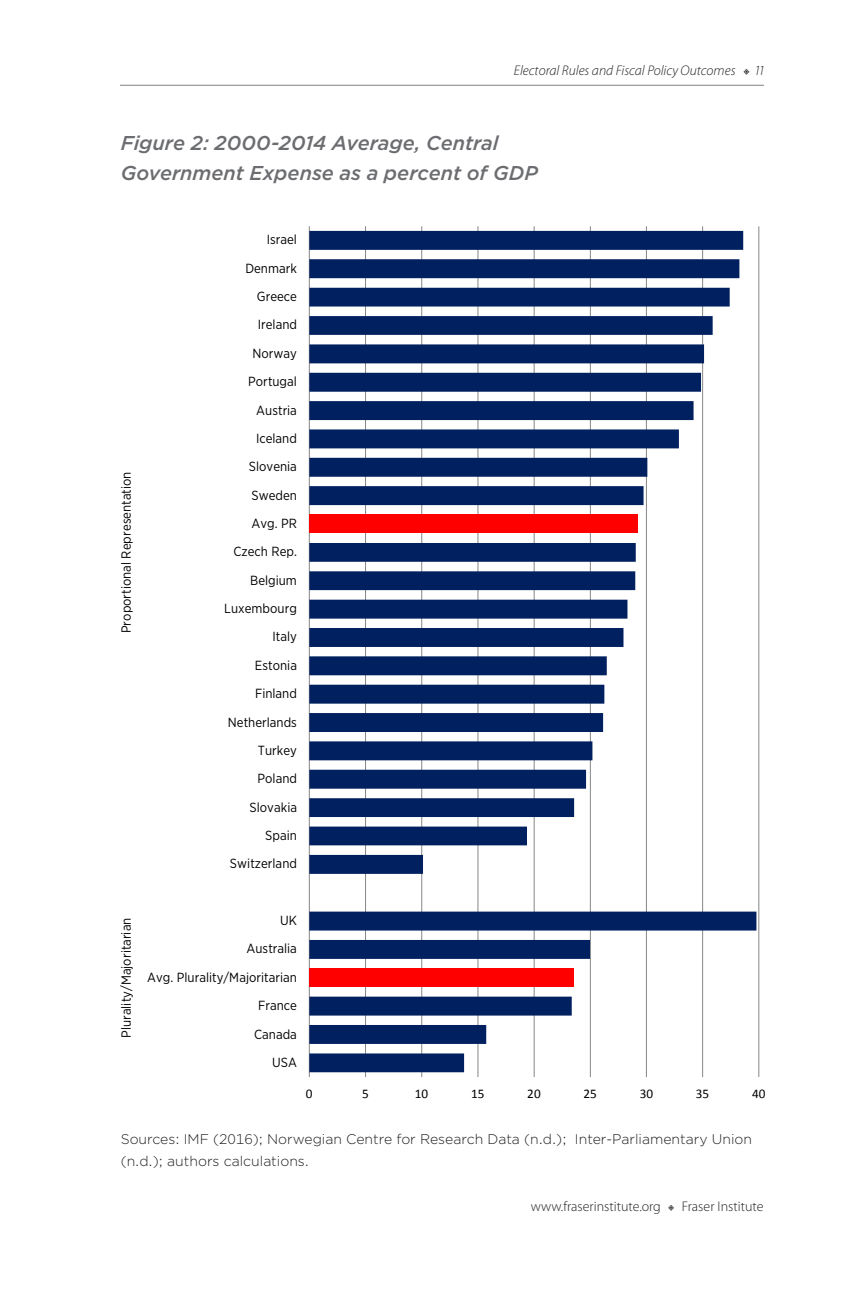
<style>
.page{position:relative;width:864px;height:1296px;background:#fff}
.page>*{position:absolute;margin:0;border:0;box-sizing:border-box;transform-origin:0 0}
.fig-tbl-head{font:italic 500 20px/30px "Gotham";color:#6c6d70}
.tbl-source{font:300 14px/22px "Gotham";color:#231f20}
.t1{font:italic 300 14px "Myriad Pro";color:#231f20}
.t2{font:300 14px "Myriad Pro";color:#231f20}
.t3{font:13.2px "Gotham Narrow";color:#000}
.t4{font:13.2px "Calibri";color:#000}
.s1{font-family:"Warnock Pro";font-style:normal}
.s2{font-family:"Warnock Pro"}
</style>
<div class="page">
<hr style="left:120px;top:85px;width:644px;height:1px;background:#808285">
<hr style="left:309px;top:226px;width:1px;height:851px;background:#868686">
<hr style="left:365px;top:226px;width:1px;height:851px;background:#868686">
<hr style="left:421px;top:226px;width:1px;height:851px;background:#868686">
<hr style="left:477px;top:226px;width:1px;height:851px;background:#868686">
<hr style="left:534px;top:226px;width:1px;height:851px;background:#868686">
<hr style="left:590px;top:226px;width:1px;height:851px;background:#868686">
<hr style="left:646px;top:226px;width:1px;height:851px;background:#868686">
<hr style="left:702px;top:226px;width:1px;height:851px;background:#868686">
<hr style="left:758px;top:226px;width:1px;height:851px;background:#868686">
<svg style="left:309px;top:231px;width:447px;height:841px"></svg>
<p class="t1" style="left:514px;top:63px;width:252px">Electoral Rules and Fiscal Policy Outcomes <span class="s1">d</span> 11</p>
<p class="fig-tbl-head" style="left:121px;top:128px;width:419px">Figure 2: 2000-2014 Average, Central<br>Government Expense as a percent of GDP</p>
<p class="t3" style="left:267px;top:232px;width:32px">Israel</p>
<p class="t3" style="left:245px;top:260px;width:53px">Denmark</p>
<p class="t3" style="left:257px;top:288px;width:42px">Greece</p>
<p class="t3" style="left:258px;top:317px;width:41px">Ireland</p>
<p class="t3" style="left:253px;top:345px;width:46px">Norway</p>
<p class="t3" style="left:248px;top:373px;width:50px">Portugal</p>
<p class="t3" style="left:256px;top:402px;width:42px">Austria</p>
<p class="t3" style="left:118px;top:633px;width:163px;rotate:-90deg">Proportional Representation</p>
<p class="t3" style="left:256px;top:430px;width:42px">Iceland</p>
<p class="t3" style="left:249px;top:458px;width:50px">Slovenia</p>
<p class="t3" style="left:251px;top:487px;width:47px">Sweden</p>
<p class="t3" style="left:251px;top:515px;width:47px">Avg. PR</p>
<p class="t3" style="left:233px;top:544px;width:65px">Czech Rep.</p>
<p class="t3" style="left:250px;top:572px;width:48px">Belgium</p>
<p class="t3" style="left:224px;top:600px;width:74px">Luxembourg</p>
<p class="t3" style="left:272px;top:629px;width:26px">Italy</p>
<p class="t3" style="left:255px;top:657px;width:43px">Estonia</p>
<p class="t3" style="left:255px;top:685px;width:43px">Finland</p>
<p class="t3" style="left:228px;top:714px;width:71px">Netherlands</p>
<p class="t3" style="left:258px;top:742px;width:41px">Turkey</p>
<p class="t3" style="left:258px;top:770px;width:41px">Poland</p>
<p class="t3" style="left:250px;top:799px;width:49px">Slovakia</p>
<p class="t3" style="left:265px;top:827px;width:33px">Spain</p>
<p class="t3" style="left:230px;top:856px;width:69px">Switzerland</p>
<p class="t3" style="left:118px;top:1038px;width:122px;rotate:-90deg">Plurality/Majoritarian</p>
<p class="t3" style="left:280px;top:912px;width:18px">UK</p>
<p class="t3" style="left:247px;top:941px;width:52px">Australia</p>
<p class="t3" style="left:147px;top:969px;width:151px">Avg. Plurality/Majoritarian</p>
<p class="t3" style="left:258px;top:997px;width:40px">France</p>
<p class="t3" style="left:254px;top:1026px;width:44px">Canada</p>
<p class="t3" style="left:272px;top:1054px;width:26px">USA</p>
<p class="t4" style="left:306px;top:1085px;width:8px">0</p>
<p class="t4" style="left:362px;top:1085px;width:8px">5</p>
<p class="t4" style="left:415px;top:1085px;width:15px">10</p>
<p class="t4" style="left:471px;top:1085px;width:15px">15</p>
<p class="t4" style="left:527px;top:1085px;width:15px">20</p>
<p class="t4" style="left:584px;top:1085px;width:15px">25</p>
<p class="t4" style="left:640px;top:1085px;width:15px">30</p>
<p class="t4" style="left:696px;top:1085px;width:15px">35</p>
<p class="t4" style="left:752px;top:1085px;width:15px">40</p>
<p class="tbl-source" style="left:121px;top:1128px;width:633px">Sources: IMF (2016); Norwegian Centre for Research Data (n.d.); Inter-Parliamentary Union (n.d.); authors calculations.</p>
<p class="t2" style="left:531px;top:1198px;width:234px">www.fraserinstitute.org <span class="s2">d</span> Fraser Institute</p>
</div>
